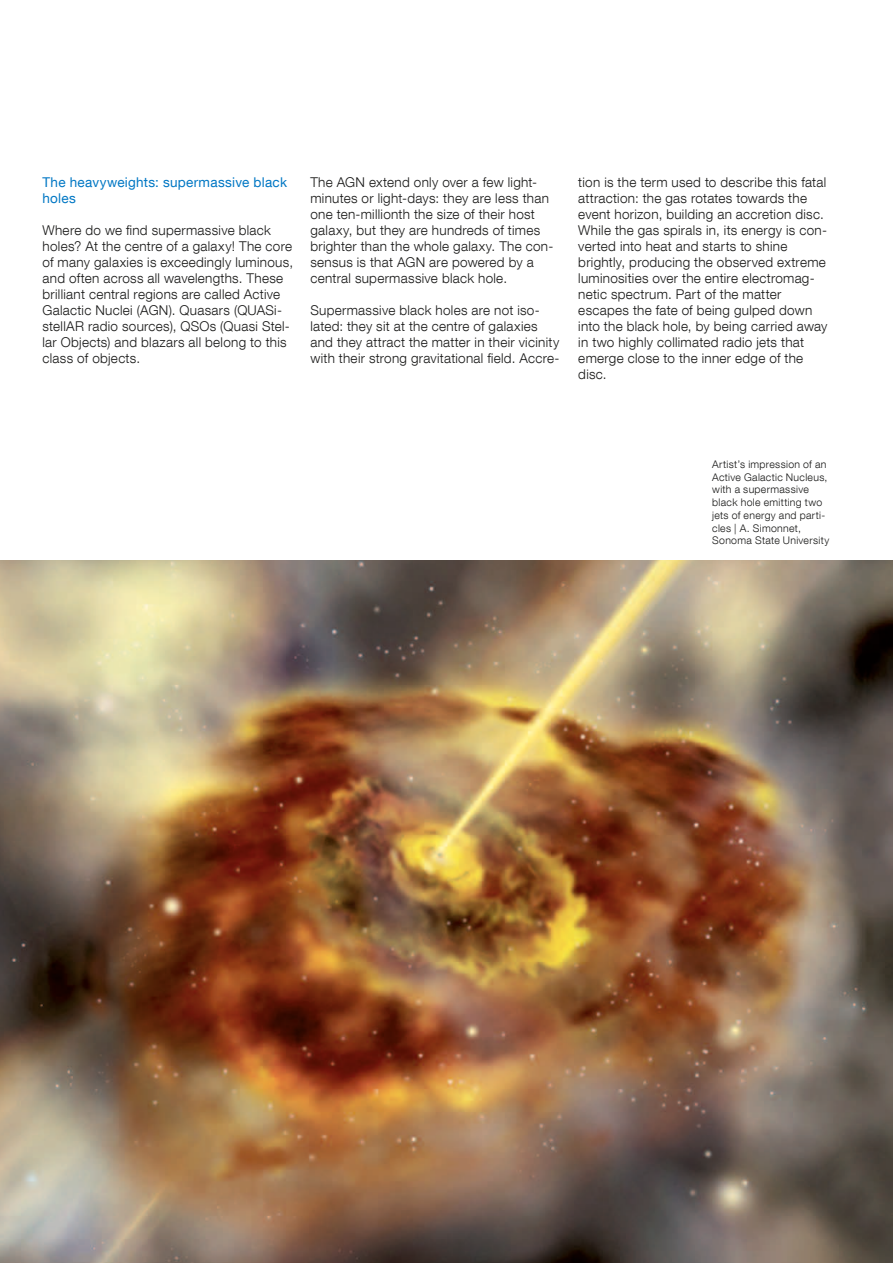
<style>
.page{position:relative;width:893px;height:1263px;background:#fff}
.page>*{position:absolute;margin:0;border:0;box-sizing:border-box;transform-origin:0 0}
.t1{font:300 13.5px/15.9px "Helvetica Neue LT Com";letter-spacing:.02em;color:#191918}
.t2{font:13.5px/15.9px "Helvetica Neue LT Com";letter-spacing:.02em;color:#0077c4}
.t3{font:300 10.5px/12.8px "Helvetica Neue LT Com";letter-spacing:.03em;color:#191918}
</style>
<div class="page">
<img style="left:0;top:560px;width:893px;height:703px">
<p class="t2" style="left:43px;top:174px;width:246px">The heavyweights: supermassive black holes</p>
<p class="t1" style="left:43px;top:222px;width:252px">Where do we find supermassive black holes? At the centre of a galaxy! The core of many galaxies is exceedingly luminous, and often across all wavelengths. These brilliant central regions are called Active Galactic Nuclei (AGN). Quasars (QUASi&shy;stellAR radio sources), QSOs (Quasi Stel&shy;lar Objects) and blazars all belong to this class of objects.</p>
<p class="t1" style="left:310px;top:174px;width:244px">The AGN extend only over a few light&shy;minutes or light-days: they are less than one ten-millionth the size of their host galaxy, but they are hundreds of times brighter than the whole galaxy. The con&shy;sensus is that AGN are powered by a central supermassive black hole.</p>
<p class="t1" style="left:310px;top:302px;width:251px">Supermassive black holes are not iso&shy;lated: they sit at the centre of galaxies and they attract the matter in their vicinity with their strong gravitational field. Accre-</p>
<p class="t1" style="left:578px;top:174px;width:251px">tion is the term used to describe this fatal attraction: the gas rotates towards the event horizon, building an accretion disc.<br>While the gas spirals in, its energy is con&shy;verted into heat and starts to shine brightly, producing the observed extreme luminosities over the entire electromag&shy;netic spectrum. Part of the matter escapes the fate of being gulped down into the black hole, by being carried away in two highly collimated radio jets that emerge close to the inner edge of the disc.</p>
<p class="t3" style="left:712px;top:457px;width:118px">Artist’s impression of an<br>Active Galactic Nucleus, with a supermassive black hole emitting two jets of energy and parti&shy;cles | A. Simonnet,<br>Sonoma State University</p>
</div>
